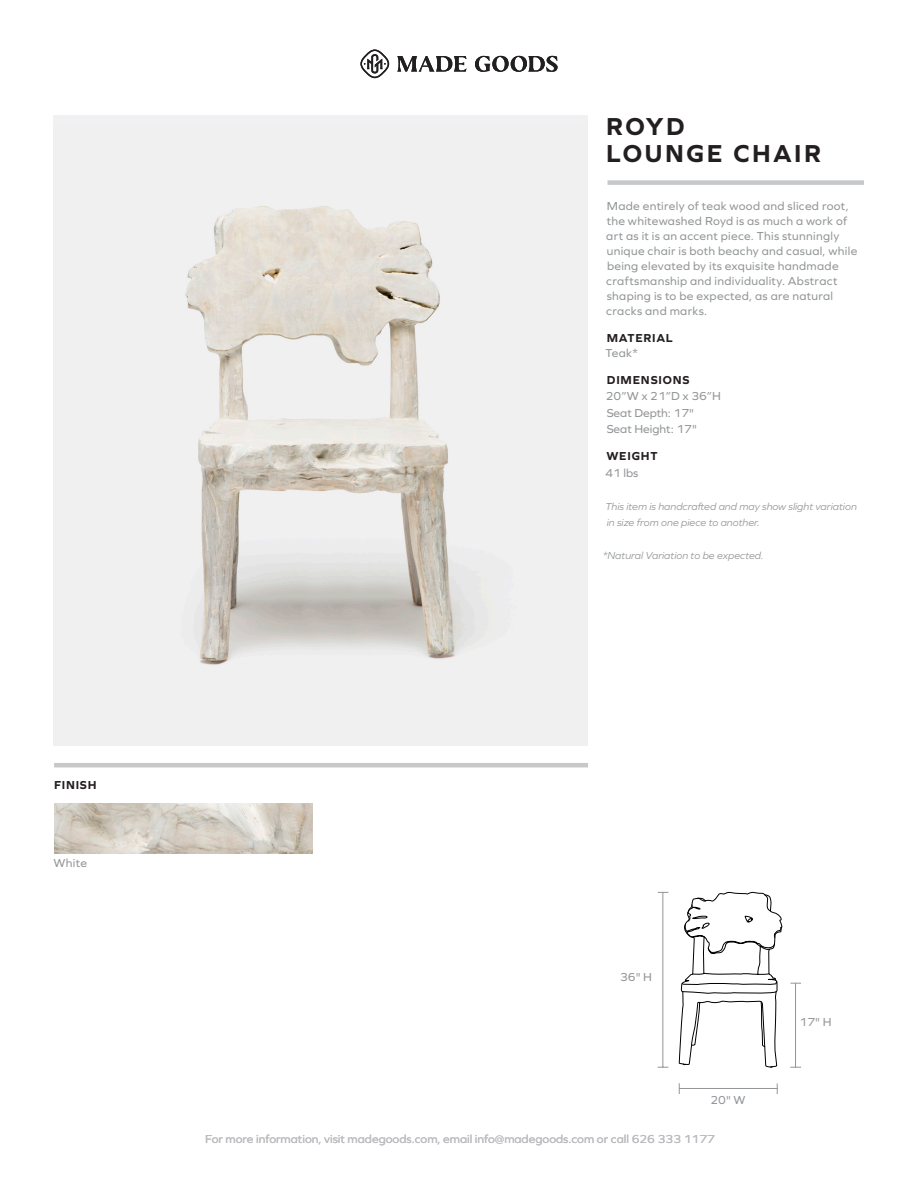
<style>
.page{position:relative;width:918px;height:1188px;background:#fff}
.page>*{position:absolute;margin:0;border:0;box-sizing:border-box;transform-origin:0 0}
.t1{font:700 25.5px "Graphie";letter-spacing:.095em;color:#231f20}
.t2{font:12px/15px "Graphie";letter-spacing:.025em;color:#939698}
.t3{font:12px "Graphie";color:#bcbdc0}
.t4{font:700 12px "Graphie";letter-spacing:.065em;color:#231f20}
.t5{font:12px "Graphie";color:#939698}
.t6{font:12px "Graphie";color:#939598}
.t7{font:italic 10.5px/16.5px "Graphie";color:#939698}
</style>
<div class="page">
<div style="left:608px;top:180px;width:256px;height:5px;background:#c7c8ca"></div>
<svg style="left:397px;top:56px;width:161px;height:16px"></svg>
<svg style="left:360px;top:50px;width:29px;height:28px"></svg>
<img style="left:54px;top:122px;width:534px;height:623px">
<hr style="left:54px;top:763px;width:534px;height:4px;background:#c7c8ca">
<hr style="left:795px;top:983px;width:1px;height:84px;background:#939598">
<hr style="left:662px;top:892px;width:1px;height:175px;background:#939598">
<img style="left:54px;top:803px;width:258px;height:51px">
<svg style="left:678px;top:891px;width:105px;height:203px"></svg>
<p class="t4" style="left:54px;top:778px;width:44px">FINISH</p>
<p class="t6" style="left:54px;top:856px;width:35px">White</p>
<p class="t1" style="left:606px;top:111px;width:80px">ROYD</p>
<p class="t1" style="left:606px;top:138px;width:216px">LOUNGE CHAIR</p>
<p class="t2" style="left:606px;top:198px;width:252px">Made entirely of teak wood and sliced root, the whitewashed Royd is as much a work of art as it is an accent piece. This stunningly unique chair is both beachy and casual, while being elevated by its exquisite handmade craftsmanship and individuality. Abstract shaping is to be expected, as are natural cracks and marks.</p>
<p class="t4" style="left:607px;top:331px;width:67px">MATERIAL</p>
<p class="t2" style="left:606px;top:345px;width:34px">Teak*</p>
<p class="t4" style="left:607px;top:373px;width:84px">DIMENSIONS</p>
<p class="t2" style="left:606px;top:388px;width:117px">20”W x 21”D x 36”H</p>
<p class="t5" style="left:607px;top:406px;width:89px">Seat Depth: 17"</p>
<p class="t5" style="left:607px;top:422px;width:92px">Seat Height: 17"</p>
<p class="t4" style="left:607px;top:449px;width:52px">WEIGHT</p>
<p class="t6" style="left:605px;top:466px;width:35px">41 lbs</p>
<p class="t7" style="left:606px;top:498px;width:253px">This item is handcrafted and may show slight variation in size from one piece to another.</p>
<p class="t7" style="left:603px;top:547px;width:163px">*Natural Variation to be expected.</p>
<p class="t6" style="left:620px;top:970px;width:33px">36" H</p>
<p class="t6" style="left:710px;top:1093px;width:37px">20" W</p>
<p class="t3" style="left:205px;top:1132px;width:511px">For more information, visit madegoods.com, email info@madegoods.com or call 626 333 1177</p>
<p class="t2" style="left:800px;top:1015px;width:33px">17" H</p>
</div>
